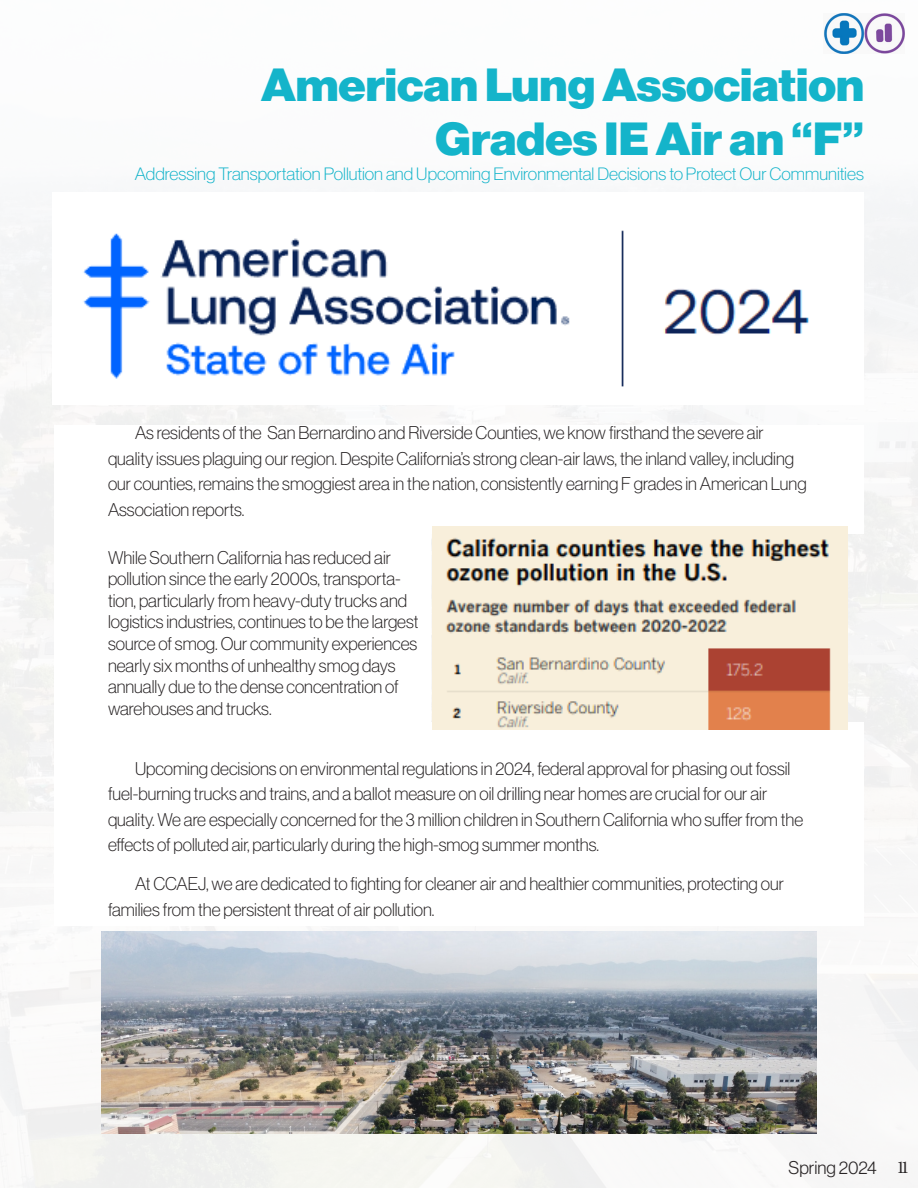
<style>
.page{position:relative;width:918px;height:1188px;background:#fff}
.page>*{position:absolute;margin:0;border:0;box-sizing:border-box;transform-origin:0 0}
.t1{font:45.45px "N Haas Grotesk DS Pro 95 Blk";color:#14b4ca;scale:1.04 1}
.t2{font:18px/25.5px "N Haas Grotesk DS Pro 35 X Lt";color:#231f20}
.t3{font:18px "N Haas Grotesk DS Pro 45 Lt";color:#231f20}
.t4{font:17.55px "N Haas Grotesk DS Pro 35 X Lt";color:#14b4ca;scale:1.04 1}
.s1{font-family:"Minion Pro"}
</style>
<div class="page">
<img style="left:0;top:13px;width:918px;height:1175px">
<div style="left:54px;top:426px;width:810px;height:108px;background:#fff"></div>
<div style="left:55px;top:533px;width:376px;height:219px;background:#fff"></div>
<div style="left:54px;top:722px;width:810px;height:203px;background:#fff"></div>
<img style="left:52px;top:192px;width:812px;height:213px">
<img style="left:432px;top:526px;width:416px;height:203px">
<img style="left:101px;top:932px;width:716px;height:202px">
<img style="left:824px;top:14px;width:80px;height:40px">
<p class="t1" style="left:261px;top:59px;width:581px">American Lung Association</p>
<p class="t1" style="left:436px;top:113px;width:413px">Grades IE Air an “F”</p>
<p class="t4" style="left:135px;top:164px;width:703px">Addressing Transportation Pollution and Upcoming Environmental Decisions to Protect Our Communities</p>
<p class="t2" style="left:108px;top:420px;width:700px;text-indent:27px">As residents of the San Bernardino and Riverside Counties, we know firsthand the severe air quality issues plaguing our region. Despite California’s strong clean-air laws, the inland valley, including our counties, remains the smoggiest area in the nation, consistently earning F grades in American Lung Association reports.</p>
<p class="t2" style="left:108px;top:546px;width:312px;line-height:21.6px">While Southern California has reduced air pollution since the early 2000s, transporta&shy;tion, particularly from heavy-duty trucks and logistics industries, continues to be the largest source of smog. Our community experiences nearly six months of unhealthy smog days annually due to the dense concentration of warehouses and trucks.</p>
<p class="t2" style="left:108px;top:755px;width:697px;text-indent:27px">Upcoming decisions on environmental regulations in 2024, federal approval for phasing out fossil fuel-burning trucks and trains, and a ballot measure on oil drilling near homes are crucial for our air quality. We are especially concerned for the 3 million children in Southern California who suffer from the effects of polluted air, particularly during the high-smog summer months.</p>
<p class="t2" style="left:108px;top:871px;width:677px;text-indent:27px">At CCAEJ, we are dedicated to fighting for cleaner air and healthier communities, protecting our families from the persistent threat of air pollution.</p>
<p class="t3" style="left:789px;top:1158px;width:122px">Spring 2024 <span class="s1">11</span></p>
</div>
